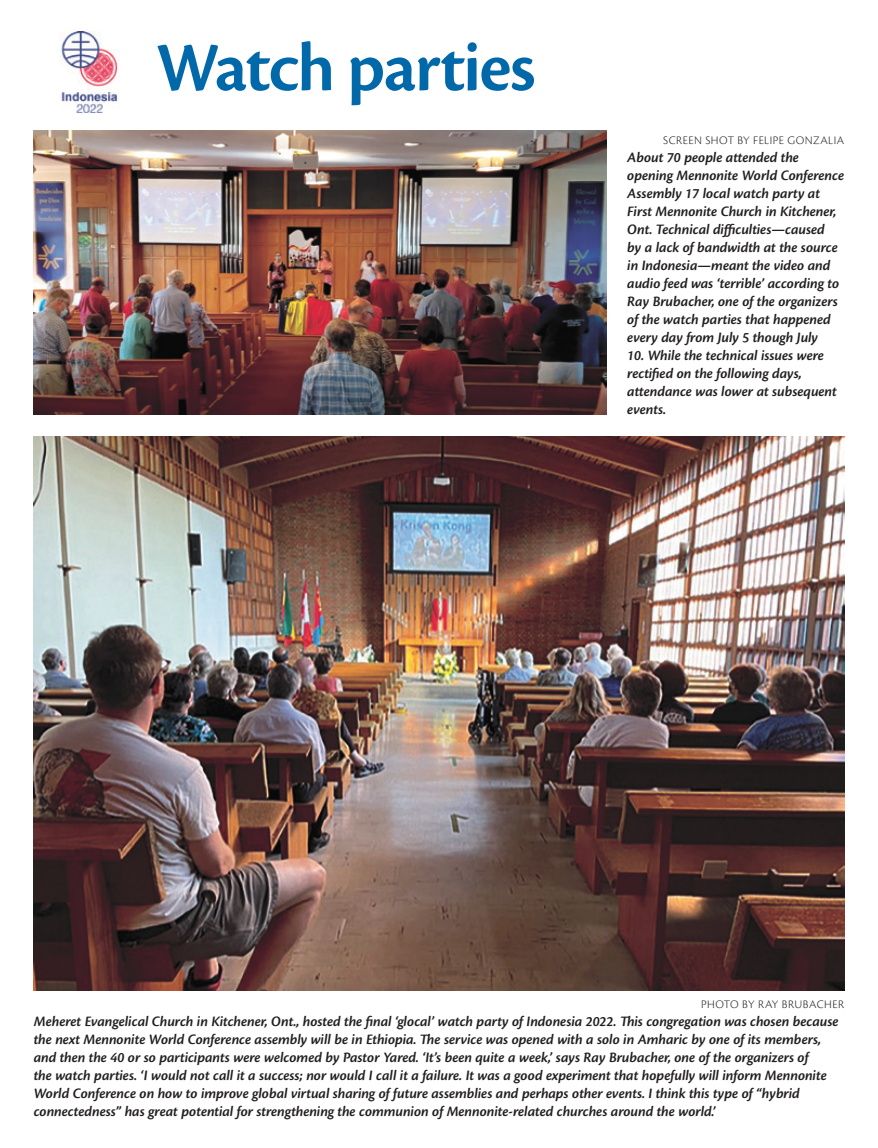
<style>
.page{position:relative;width:878px;height:1148px;background:#fff}
.page>*{position:absolute;margin:0;border:0;box-sizing:border-box;transform-origin:0 0}
.t1{font:600 72px "Cronos Pro";letter-spacing:-.03em;color:#0169aa}
.t2{font:italic 600 15px/18px "Cronos Pro";letter-spacing:-.005em;color:#231f20}
.t3{font:300 12px "Cronos Pro";letter-spacing:.04em;color:#231f20}
</style>
<div class="page">
<img style="left:61px;top:32px;width:59px;height:80px">
<img style="left:34px;top:130px;width:572px;height:284px">
<img style="left:34px;top:436px;width:810px;height:554px">
<h1 class="t1" style="left:156px;top:26px;width:381px">Watch parties</h1>
<p class="t3" style="left:663px;top:133px;width:182px">SCREEN SHOT BY FELIPE GONZALIA</p>
<p class="t2" style="left:627px;top:149px;width:218px">About 70 people attended the opening Mennonite World Conference Assembly 17 local watch party at First Mennonite Church in Kitchener, Ont. Technical difficulties—caused<br>by a lack of bandwidth at the source in Indonesia—meant the video and audio feed was ‘terrible’ according to Ray Brubacher, one of the organizers of the watch parties that happened every day from July 5 though July</p>
<p class="t2" style="left:627px;top:347px;width:211px">10. While the technical issues were rectified on the following days, attendance was lower at subsequent events.</p>
<p class="t3" style="left:701px;top:997px;width:144px">PHOTO BY RAY BRUBACHER</p>
<p class="t2" style="left:34px;top:1013px;width:806px">Meheret Evangelical Church in Kitchener, Ont., hosted the final ‘glocal’ watch party of Indonesia 2022. This congregation was chosen because the next Mennonite World Conference assembly will be in Ethiopia. The service was opened with a solo in Amharic by one of its members, and then the 40 or so participants were welcomed by Pastor Yared. ‘It’s been quite a week,’ says Ray Brubacher, one of the organizers of<br>the watch parties. ‘I would not call it a success; nor would I call it a failure. It was a good experiment that hopefully will inform Mennonite World Conference on how to improve global virtual sharing of future assemblies and perhaps other events. I think this type of “hybrid connectedness” has great potential for strengthening the communion of Mennonite-related churches around the world.’</p>
</div>
